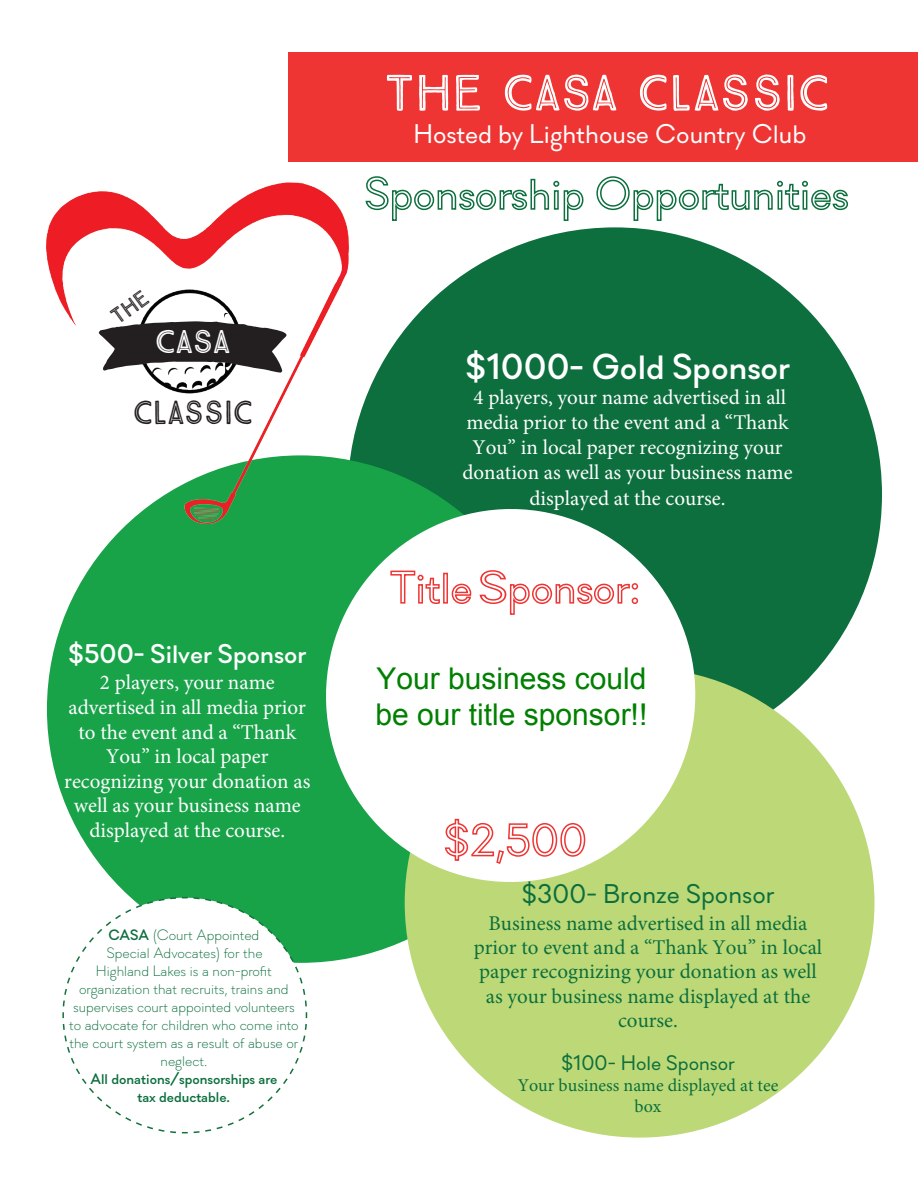
<style>
.page{position:relative;width:918px;height:1188px;background:#fff}
.page>*{position:absolute;margin:0;border:0;box-sizing:border-box;transform-origin:0 0}
.t1{font:51px "True North Inline";color:#fff}
.t2{font:500 36px "Soin Sans Pro";color:#fff}
.t3{font:33.45px "True North Inline";color:#231f20;scale:.95 1}
.t4{font:32.85px "True North Inline";color:#fff}
.t5{font:30px/36px "Arial";color:#008000}
.t6{font:27px "Soin Sans Pro";color:#fff}
.t7{font:27px "Soin Sans Pro";color:#0c6f3d}
.t8{font:500 27px "Soin Sans Pro";color:#fff}
.t9{font:21px/24.6px "Minion Pro";color:#fff;text-align:center}
.t10{font:21px/24.3px "Minion Pro";color:#0c6f3d;text-align:center}
.t11{font:21px "Soin Sans Pro";color:#0c6f3d}
.t12{font:18px/20.2px "Minion Pro";color:#0c6f3d;text-align:center}
.t13{font:300 15px/18px "Soin Sans Pro";color:#0c6f3d;text-align:center}
.t14{font:500 15px/18px "Soin Sans Pro";color:#0c6f3d;text-align:center}
.s1{font-weight:500}
</style>
<div class="page">
<div style="left:288px;top:52px;width:630px;height:110px;background:#ee3533"></div>
<svg style="left:392px;top:178px;width:192px;height:43px"></svg>
<svg style="left:596px;top:176px;width:252px;height:45px"></svg>
<div style="left:348px;top:227px;width:534px;height:535px;background:#0c6f3d;border-radius:50%"></div>
<div style="left:47px;top:455px;width:507px;height:508px;background:#18a349;border-radius:50%"></div>
<div style="left:405px;top:668px;width:469px;height:470px;background:#bdd977;border-radius:50%"></div>
<svg style="left:326px;top:495px;width:383px;height:401px;fill:#fff"></svg>
<img style="left:46px;top:176px;width:343px;height:369px">
<img style="left:115px;top:267px;width:148px;height:148px">
<svg style="left:62px;top:896px;width:246px;height:238px"></svg>
<svg style="left:390px;top:570px;width:51px;height:35px;background:#fbd4d3"></svg>
<div style="left:443px;top:573px;width:5px;height:31px;border:2px solid #ee3533"></div>
<svg style="left:451px;top:583px;width:21px;height:22px"></svg>
<svg style="left:479px;top:569px;width:160px;height:47px;background:#fcdede"></svg>
<svg style="left:444px;top:818px;width:142px;height:47px;background:#fbd8d7"></svg>
<svg style="left:99px;top:289px;width:187px;height:84px"></svg>
<p class="t1" style="left:384px;top:62px;width:447px">THE CASA CLASSIC</p>
<p class="t6" style="left:414px;top:118px;width:394px">Hosted by Lighthouse Country Club</p>
<p class="t4" style="left:155px;top:321px;width:78px">CASA</p>
<p class="t3" style="left:132px;top:392px;width:128px">CLASSIC</p>
<p class="t8" style="left:68px;top:637px;width:240px">$500- Silver Sponsor</p>
<p class="t9" style="left:64px;top:671px;width:248px">2 players, your name advertised in all media prior to the event and a “Thank<br>You” in local paper recognizing your donation as well as your business name displayed at the course.</p>
<p class="t13" style="left:69px;top:926px;width:231px"><span class="s1">CASA</span> (Court Appointed<br>Special Advocates) for the<br>Highland Lakes is a non-profit organization that recruits, trains and supervises court appointed volunteers to advocate for children who come into the court system as a result of abuse or neglect.</p>
<p class="t14" style="left:91px;top:1070px;width:188px">All donations/sponsorships are tax deductable.</p>
<p class="t2" style="left:465px;top:345px;width:326px">$1000- Gold Sponsor</p>
<p class="t9" style="left:462px;top:385px;width:332px;line-height:25.2px">4 players, your name advertised in all media prior to the event and a “Thank You” in local paper recognizing your donation as well as your business name displayed at the course.</p>
<h3 class="t5" style="left:376px;top:661px;width:273px">Your business could be our title sponsor!!</h3>
<p class="t7" style="left:522px;top:878px;width:255px">$300- Bronze Sponsor</p>
<p class="t10" style="left:474px;top:911px;width:350px">Business name advertised in all media prior to event and a “Thank You” in local paper recognizing your donation as well as your business name displayed at the course.</p>
<p class="t11" style="left:561px;top:1051px;width:176px">$100- Hole Sponsor</p>
<p class="t12" style="left:518px;top:1075px;width:262px">Your business name displayed at tee box</p>
</div>
